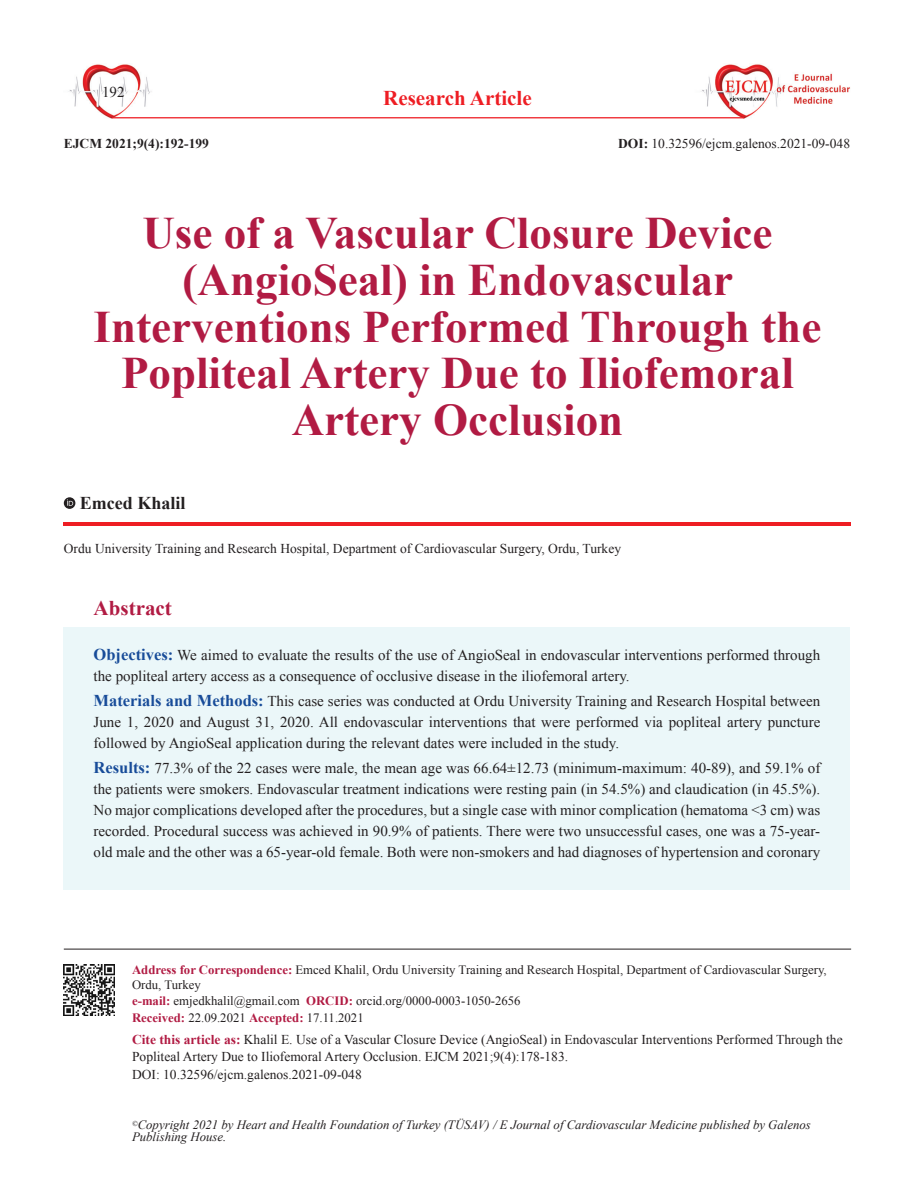
<style>
.page{position:relative;width:915px;height:1191px;background:#fff}
.page>*{position:absolute;margin:0;border:0;box-sizing:border-box;transform-origin:0 0}
.BASLIK{font:700 45px/46.5px "Times New Roman";color:#b11b43;text-align:center}
.t1{font:700 21px "Times New Roman";color:#ee1d23}
.OZET{font:700 21px "Times New Roman";color:#b11b43}
.YAZARLAR{font:700 18px "Times New Roman";color:#231f20}
.OZET-2{font:15px/21px "Times New Roman";color:#231f20;text-align:justify}
.CITE_AS{font:13.5px/16.5px "Times New Roman";color:#231f20}
.KURUM{font:13.5px "Times New Roman";color:#231f20}
.YAZİSMA{font:13.5px "Times New Roman";color:#231f20}
.t2{font:700 13.5px "Times New Roman";color:#231f20}
.YAZİSMA-2{font:12.75px/15.5px "Times New Roman";color:#231f20}
.t3{font:italic 12.75px/12px "Times New Roman";color:#231f20}
.s1{font-weight:700}
.s2{font-weight:700;font-size:16.5px;color:#184c99}
.s3{font-weight:700;color:#b11b43}
</style>
<div class="page">
<img style="left:694px;top:64px;width:156px;height:55px">
<img style="left:68px;top:64px;width:152px;height:55px">
<hr style="left:112px;top:117px;width:631px;height:1px;background:#ee1d23">
<hr style="left:64px;top:948px;width:786px;height:1px;background:#231f20">
<img style="left:64px;top:964px;width:51px;height:51px">
<hr style="left:64px;top:522px;width:786px;height:3px;background:#ee1d23">
<div style="left:64px;top:627px;width:785px;height:263px;background:#ebf7f9"></div>
<svg style="left:64px;top:497px;width:11px;height:12px"></svg>
<svg style="left:67px;top:499px;width:6px;height:7px"></svg>
<p class="OZET-2" style="left:102px;top:81px;width:24px">192</p>
<p class="t2" style="left:64px;top:134px;width:147px">EJCM 2021;9(4):192-199</p>
<h2 class="t1" style="left:383px;top:84px;width:150px">Research Article</h2>
<p class="CITE_AS" style="left:618px;top:135px;width:233px"><span class="s1">DOI:</span> 10.32596/ejcm.galenos.2021-09-048</p>
<p class="BASLIK" style="left:94px;top:209px;width:729px">Use of a Vascular Closure Device (AngioSeal) in Endovascular<br>Interventions Performed Through the<br>Popliteal Artery Due to Iliofemoral<br>Artery Occlusion</p>
<p class="YAZARLAR" style="left:80px;top:490px;width:107px">Emced Khalil</p>
<p class="KURUM" style="left:64px;top:539px;width:558px">Ordu University Training and Research Hospital, Department of Cardiovascular Surgery, Ordu, Turkey</p>
<p class="OZET" style="left:94px;top:593px;width:80px">Abstract</p>
<p class="OZET-2" style="left:94px;top:644px;width:728px"><span class="s2">Objectives:</span> We aimed to evaluate the results of the use of AngioSeal in endovascular interventions performed through the popliteal artery access as a consequence of occlusive disease in the iliofemoral artery.</p>
<p class="OZET-2" style="left:94px;top:690px;width:728px"><span class="s2">Materials and Methods:</span> This case series was conducted at Ordu University Training and Research Hospital between June 1, 2020 and August 31, 2020. All endovascular interventions that were performed via popliteal artery puncture followed by AngioSeal application during the relevant dates were included in the study.</p>
<p class="OZET-2" style="left:94px;top:757px;width:728px"><span class="s2">Results:</span> 77.3% of the 22 cases were male, the mean age was 66.64±12.73 (minimum-maximum: 40-89), and 59.1% of the patients were smokers. Endovascular treatment indications were resting pain (in 54.5%) and claudication (in 45.5%).<br>No major complications developed after the procedures, but a single case with minor complication (hematoma &lt;3 cm) was recorded. Procedural success was achieved in 90.9% of patients. There were two unsuccessful cases, one was a 75-year&shy;old male and the other was a 65-year-old female. Both were non-smokers and had diagnoses of hypertension and coronary</p>
<p class="YAZİSMA-2" style="left:132px;top:961px;width:696px"><span class="s3">Address for Correspondence:</span> Emced Khalil, Ordu University Training and Research Hospital, Department of Cardiovascular Surgery,<br>Ordu, Turkey</p>
<p class="YAZİSMA-2" style="left:132px;top:993px;width:390px"><span class="s3">e-mail:</span> emjedkhalil@gmail.com <span class="s3">ORCID:</span> orcid.org/0000-0003-1050-2656</p>
<p class="YAZİSMA-2" style="left:132px;top:1009px;width:233px"><span class="s3">Received:</span> 22.09.2021 <span class="s3">Accepted:</span> 17.11.2021</p>
<p class="CITE_AS" style="left:132px;top:1031px;width:711px"><span class="s3">Cite this article as:</span> Khalil E. Use of a Vascular Closure Device (AngioSeal) in Endovascular Interventions Performed Through the<br>Popliteal Artery Due to Iliofemoral Artery Occlusion. EJCM 2021;9(4):178-183.</p>
<p class="YAZİSMA" style="left:132px;top:1065px;width:231px">DOI: 10.32596/ejcm.galenos.2021-09-048</p>
<p class="t3" style="left:132px;top:1118px;width:680px"><sup>©</sup>Copyright 2021 by Heart and Health Foundation of Turkey (TÜSAV) / E Journal of Cardiovascular Medicine published by Galenos<br>Publishing House.</p>
</div>
